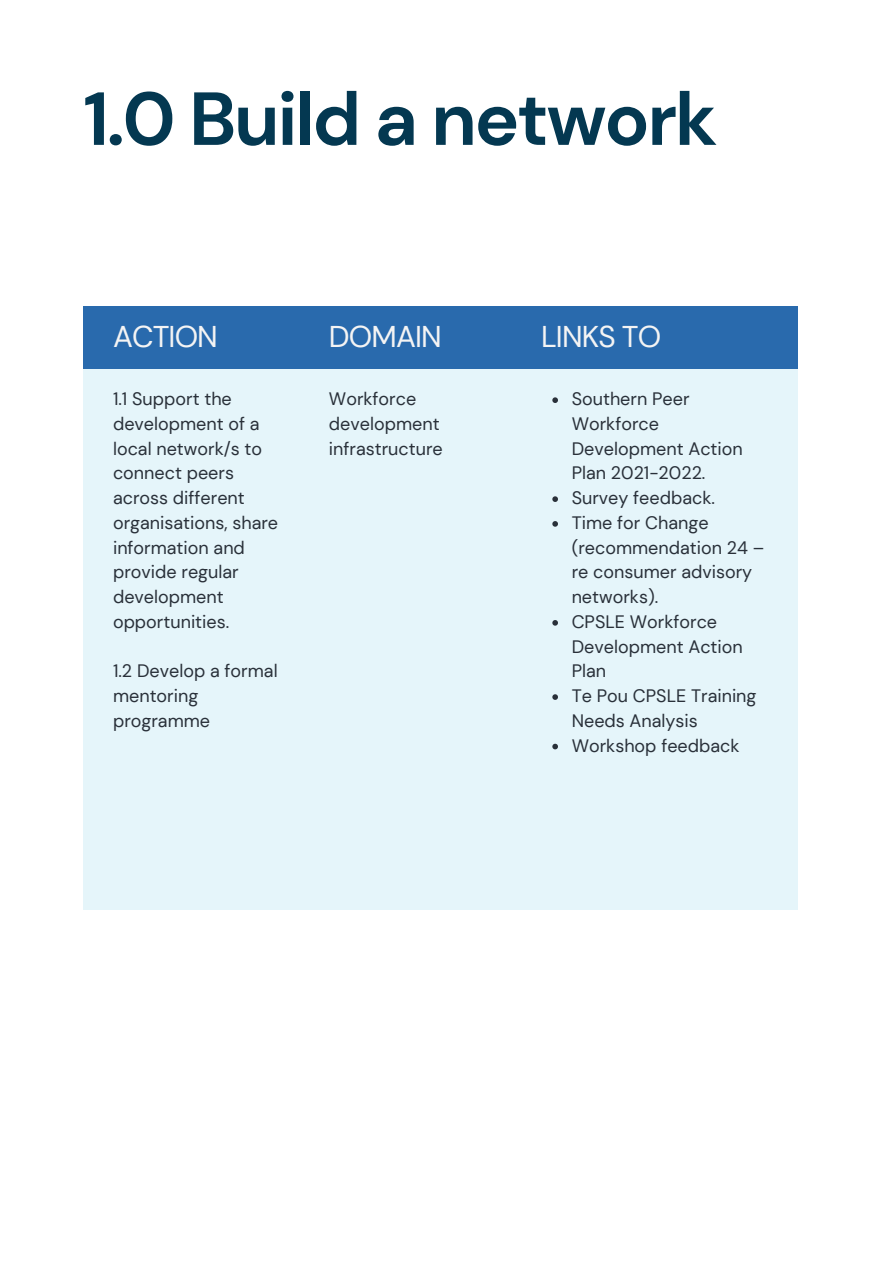
<style>
.page{position:relative;width:893px;height:1264px;background:#fff}
.page>*{position:absolute;margin:0;border:0;box-sizing:border-box;transform-origin:0 0}
.t1{font:700 75px "DM Sans";letter-spacing:-.03em;color:#043851}
.t2{font:30px "DM Sans";letter-spacing:-.03em;color:#f4f4f4}
.t3{font:18px/24.8px "DM Sans";color:#293039}
</style>
<div class="page">
<div style="left:83px;top:306px;width:714px;height:63px;background:#296aad"></div>
<div style="left:83px;top:369px;width:714px;height:541px;background:#e5f5fa"></div>
<svg style="left:552px;top:397px;width:6px;height:6px"></svg>
<svg style="left:552px;top:496px;width:6px;height:6px"></svg>
<svg style="left:552px;top:521px;width:6px;height:5px"></svg>
<svg style="left:552px;top:620px;width:6px;height:5px"></svg>
<svg style="left:552px;top:694px;width:6px;height:6px"></svg>
<svg style="left:552px;top:743px;width:6px;height:6px"></svg>
<h1 class="t1" style="left:83px;top:70px;width:636px">1.0 Build a network</h1>
<h2 class="t2" style="left:113px;top:317px;width:106px">ACTION</h2>
<p class="t3" style="left:113px;top:387px;width:167px">1.1 Support the development of a local network/s to connect peers across different organisations, share information and provide regular development opportunities.</p>
<p class="t3" style="left:113px;top:659px;width:166px">1.2 Develop a formal mentoring programme</p>
<h2 class="t2" style="left:329px;top:317px;width:114px">DOMAIN</h2>
<p class="t3" style="left:329px;top:387px;width:115px">Workforce development infrastructure</p>
<h2 class="t2" style="left:541px;top:317px;width:122px">LINKS TO</h2>
<p class="t3" style="left:571px;top:387px;width:194px">Southern Peer<br>Workforce<br>Development Action<br>Plan 2021-2022.<br>Survey feedback.<br>Time for Change (recommendation 24 – re consumer advisory networks).<br>CPSLE Workforce<br>Development Action<br>Plan<br>Te Pou CPSLE Training<br>Needs Analysis<br>Workshop feedback</p>
</div>
